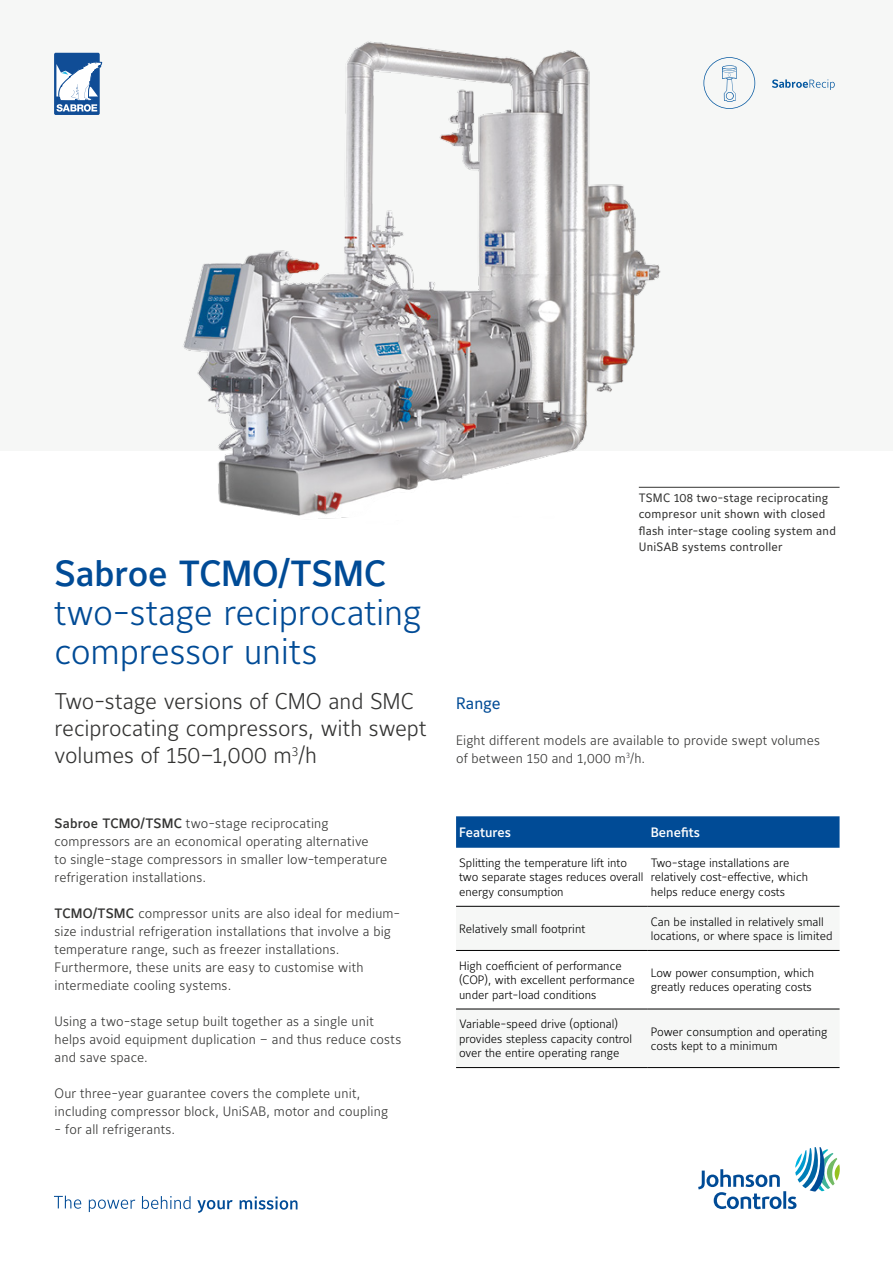
<style>
.page{position:relative;width:893px;height:1263px;background:#fff}
.page>*{position:absolute;margin:0;border:0;box-sizing:border-box;transform-origin:0 0}
.t1{font:300 36px/39px "Maurea Jci Lf ML";letter-spacing:-.005em;color:#004b96}
.t2{font:300 22.5px/27px "Maurea Jci Lf ML";letter-spacing:-.005em;color:#333332}
.t3{font:16.5px "Maurea Jci Lf ML";letter-spacing:-.01em;color:#004b96}
.t4{font:300 13.5px/18px "Maurea Jci Lf ML";letter-spacing:.01em;color:#333332}
.body_copy{font:500 13.5px "Maurea Jci Lf ML";color:#fff}
.body_copy-2{font:300 12px/14.4px "Maurea Jci Lf ML";color:#000}
.t5{font:12px/16.5px "Maurea Jci Lf ML";letter-spacing:.015em;color:#333332}
.s1{font-weight:500}
</style>
<div class="page">
<div style="left:0;top:0;width:893px;height:450px;background:#f6f7f6"></div>
<svg style="left:698px;top:1147px;width:142px;height:62px"></svg>
<svg style="left:54px;top:1196px;width:27px;height:13px"></svg>
<svg style="left:89px;top:1199px;width:46px;height:13px"></svg>
<svg style="left:142px;top:1196px;width:49px;height:13px"></svg>
<svg style="left:197px;top:1200px;width:36px;height:13px"></svg>
<svg style="left:240px;top:1196px;width:58px;height:14px"></svg>
<svg style="left:54px;top:53px;width:48px;height:62px"></svg>
<img style="left:183px;top:41px;width:493px;height:478px">
<hr style="left:639px;top:487px;width:201px;height:1px;background:#333332">
<div style="left:456px;top:816px;width:384px;height:32px;background:#004b96"></div>
<svg style="left:456px;top:949px;width:384px;height:60px"></svg>
<hr style="left:456px;top:906px;width:192px;height:1px;background:#000">
<hr style="left:648px;top:906px;width:192px;height:1px;background:#000">
<hr style="left:456px;top:950px;width:192px;height:1px;background:#000">
<hr style="left:648px;top:950px;width:192px;height:1px;background:#000">
<hr style="left:456px;top:1009px;width:192px;height:1px;background:#000">
<hr style="left:648px;top:1009px;width:192px;height:1px;background:#000">
<hr style="left:456px;top:1067px;width:192px;height:1px;background:#000">
<hr style="left:648px;top:1067px;width:192px;height:1px;background:#000">
<svg style="left:772px;top:79px;width:63px;height:11px"></svg>
<svg style="left:703px;top:57px;width:52px;height:52px"></svg>
<p class="t1" style="left:55px;top:553px;width:369px"><span class="s1">Sabroe TCMO/TSMC </span>two-stage reciprocating compressor units</p>
<p class="t2" style="left:55px;top:687px;width:373px">Two-stage versions of CMO and SMC reciprocating compressors, with swept volumes of 150–1,000 m<sup>3</sup>/h</p>
<p class="t4" style="left:55px;top:814px;width:334px"><span class="s1">Sabroe TCMO/TSMC</span> two-stage reciprocating compressors are an economical operating alternative<br>to single-stage compressors in smaller low-temperature refrigeration installations.</p>
<p class="t4" style="left:55px;top:904px;width:347px"><span class="s1">TCMO/TSMC</span> compressor units are also ideal for medium&shy;size industrial refrigeration installations that involve a big temperature range, such as freezer installations.<br>Furthermore, these units are easy to customise with intermediate cooling systems.</p>
<p class="t4" style="left:55px;top:1012px;width:348px">Using a two-stage setup built together as a single unit helps avoid equipment duplication – and thus reduce costs and save space.</p>
<p class="t4" style="left:55px;top:1084px;width:335px">Our three-year guarantee covers the complete unit, including compressor block, UniSAB, motor and coupling</p>
<p class="t4" style="left:55px;top:1120px;width:122px">- for all refrigerants.</p>
<p class="t5" style="left:639px;top:489px;width:199px">TSMC 108 two-stage reciprocating compresor unit shown with closed flash inter-stage cooling system and UniSAB systems controller</p>
<p class="t3" style="left:456px;top:693px;width:46px">Range</p>
<p class="t4" style="left:456px;top:731px;width:365px">Eight different models are available to provide swept volumes of between 150 and 1,000 m<sup>3</sup>/h.</p>
<p class="body_copy" style="left:459px;top:824px;width:53px">Features</p>
<p class="body_copy" style="left:651px;top:824px;width:51px">Benefits</p>
<p class="body_copy-2" style="left:459px;top:855px;width:186px">Splitting the temperature lift into two separate stages reduces overall energy consumption</p>
<p class="body_copy-2" style="left:651px;top:855px;width:159px">Two-stage installations are relatively cost-effective, which helps reduce energy costs</p>
<p class="body_copy-2" style="left:459px;top:921px;width:128px">Relatively small footprint</p>
<p class="body_copy-2" style="left:651px;top:914px;width:183px">Can be installed in relatively small locations, or where space is limited</p>
<p class="body_copy-2" style="left:459px;top:958px;width:177px">High coefficient of performance (COP), with excellent performance under part-load conditions</p>
<p class="body_copy-2" style="left:651px;top:965px;width:165px">Low power consumption, which greatly reduces operating costs</p>
<p class="body_copy-2" style="left:459px;top:1017px;width:175px">Variable-speed drive (optional) provides stepless capacity control over the entire operating range</p>
<p class="body_copy-2" style="left:651px;top:1024px;width:178px">Power consumption and operating costs kept to a minimum</p>
</div>
